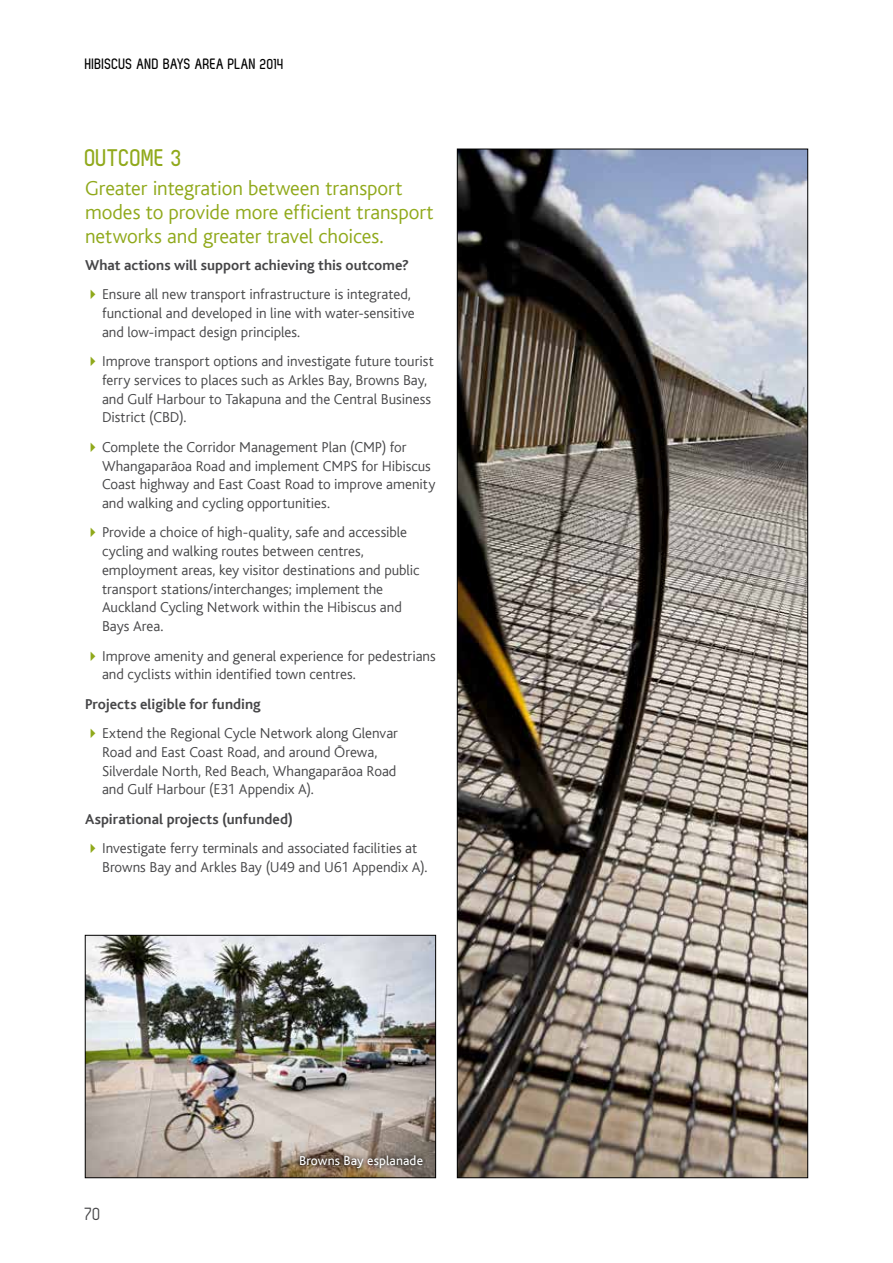
<style>
.page{position:relative;width:893px;height:1263px;background:#fff}
.page>*{position:absolute;margin:0;border:0;box-sizing:border-box;transform-origin:0 0}
.t1{font:700 24px "AC Zag";color:#90a91b}
.t2{font:300 21px/24px "AC Bliss";letter-spacing:-.005em;color:#90a91b}
.t3{font:18px "AC Zag";color:#464648}
.t4{font:300 15px/18.8px "AC Bliss";color:#464648}
.t5{font:700 15px "AC Bliss";color:#464648}
.t6{font:700 15px "AC Zag";letter-spacing:.01em;color:#000}
.t7{font:13.5px "AC Bliss";letter-spacing:.01em;color:#fff}
</style>
<div class="page">
<img style="left:87px;top:937px;width:347px;height:239px">
<div style="left:85px;top:935px;width:351px;height:243px;border:1px solid #000"></div>
<img style="left:459px;top:151px;width:347px;height:1025px">
<svg style="left:296px;top:1151px;width:131px;height:22px;background:#796859"></svg>
<p class="t6" style="left:85px;top:55px;width:200px">HIBISCUS AND BAYS AREA PLAN 2014</p>
<h1 class="t1" style="left:85px;top:145px;width:99px">OUTCOME 3</h1>
<h2 class="t2" style="left:85px;top:176px;width:350px">Greater integration between transport modes to provide more efficient transport networks and greater travel choices.</h2>
<p class="t5" style="left:85px;top:257px;width:326px">What actions will support achieving this outcome?</p>
<p class="t4" style="left:102px;top:285px;width:314px">Ensure all new transport infrastructure is integrated, functional and developed in line with water-sensitive and low-impact design principles.</p>
<p class="t4" style="left:102px;top:352px;width:333px">Improve transport options and investigate future tourist ferry services to places such as Arkles Bay, Browns Bay, and Gulf Harbour to Takapuna and the Central Business District (CBD).</p>
<p class="t4" style="left:102px;top:438px;width:335px">Complete the Corridor Management Plan (CMP) for Whangaparāoa Road and implement CMPS for Hibiscus Coast highway and East Coast Road to improve amenity and walking and cycling opportunities.</p>
<p class="t4" style="left:102px;top:523px;width:319px">Provide a choice of high-quality, safe and accessible cycling and walking routes between centres, employment areas, key visitor destinations and public transport stations/interchanges; implement the Auckland Cycling Network within the Hibiscus and Bays Area.</p>
<p class="t4" style="left:102px;top:647px;width:335px">Improve amenity and general experience for pedestrians and cyclists within identified town centres.</p>
<p class="t5" style="left:85px;top:696px;width:177px">Projects eligible for funding</p>
<p class="t4" style="left:102px;top:724px;width:297px">Extend the Regional Cycle Network along Glenvar Road and East Coast Road, and around Ōrewa, Silverdale North, Red Beach, Whangaparāoa Road and Gulf Harbour (E31 Appendix A).</p>
<p class="t5" style="left:85px;top:811px;width:210px">Aspirational projects (unfunded)</p>
<p class="t4" style="left:102px;top:839px;width:327px">Investigate ferry terminals and associated facilities at<br>Browns Bay and Arkles Bay (U49 and U61 Appendix A).</p>
<p class="t3" style="left:85px;top:1204px;width:17px">70</p>
<p class="t7" style="left:299px;top:1154px;width:125px">Browns Bay esplanade</p>
</div>
